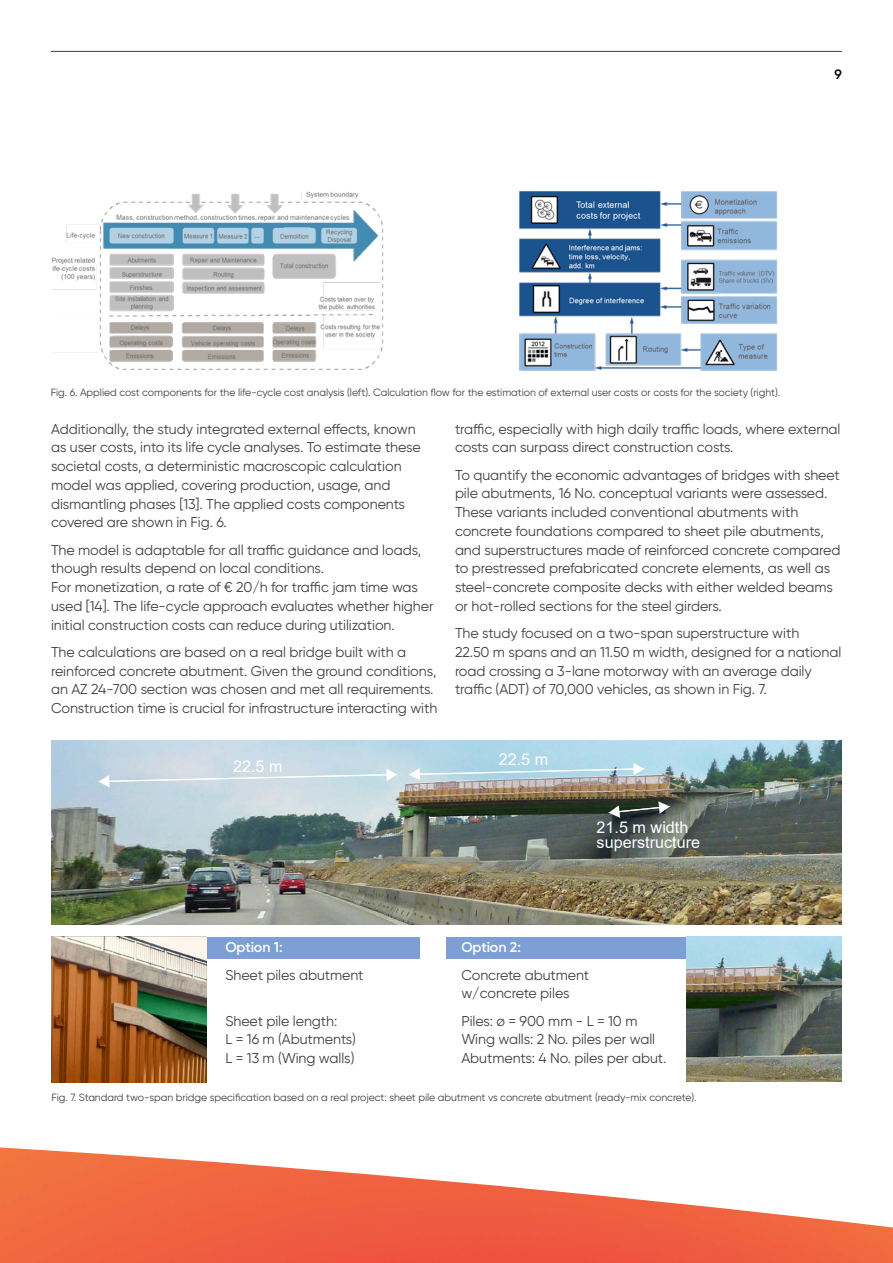
<style>
.page{position:relative;width:893px;height:1263px;background:#fff}
.page>*{position:absolute;margin:0;border:0;box-sizing:border-box;transform-origin:0 0}
.t1{font:16.2px/15px "Arial";color:#fff}
.t2{font:14.25px/18.8px "Gilroy";letter-spacing:-.005em;color:#414042}
.t3{font:600 14.25px "Gilroy";letter-spacing:-.005em;color:#fff}
.t4{font:600 13.5px "Gilroy";color:#000}
.t5{font:10.5px "Gilroy";letter-spacing:-.005em;color:#414042}
</style>
<div class="page">
<hr style="left:51px;top:51px;width:791px;height:1px;background:#414042">
<div style="left:206px;top:937px;width:214px;height:22px;background:#7d9fd3"></div>
<div style="left:446px;top:937px;width:242px;height:22px;background:#7d9fd3"></div>
<img style="left:0;top:1147px;width:893px;height:116px">
<img style="left:52px;top:191px;width:332px;height:178px">
<img style="left:519px;top:191px;width:259px;height:180px">
<img style="left:51px;top:937px;width:155px;height:145px">
<img style="left:687px;top:937px;width:155px;height:144px">
<img style="left:51px;top:741px;width:791px;height:183px">
<svg style="left:99px;top:768px;width:298px;height:19px;background:#cedde6"></svg>
<svg style="left:409px;top:763px;width:235px;height:17px;background:#b9d6e3"></svg>
<svg style="left:609px;top:801px;width:61px;height:17px"></svg>
<p class="t4" style="left:835px;top:66px;width:9px">9</p>
<p class="t5" style="left:51px;top:385px;width:731px">Fig. 6. Applied cost components for the life-cycle cost analysis (left). Calculation flow for the estimation of external user costs or costs for the society (right).</p>
<p class="t2" style="left:455px;top:419px;width:387px">traffic, especially with high daily traffic loads, where external costs can surpass direct construction costs.</p>
<p class="t2" style="left:455px;top:465px;width:387px">To quantify the economic advantages of bridges with sheet pile abutments, 16 No. conceptual variants were assessed.<br>These variants included conventional abutments with concrete foundations compared to sheet pile abutments, and superstructures made of reinforced concrete compared to prestressed prefabricated concrete elements, as well as steel-concrete composite decks with either welded beams or hot-rolled sections for the steel girders.</p>
<p class="t2" style="left:455px;top:624px;width:388px">The study focused on a two-span superstructure with<br>22.50 m spans and an 11.50 m width, designed for a national road crossing a 3-lane motorway with an average daily traffic (ADT) of 70,000 vehicles, as shown in Fig. 7.</p>
<p class="t2" style="left:51px;top:419px;width:371px">Additionally, the study integrated external effects, known as user costs, into its life cycle analyses. To estimate these societal costs, a deterministic macroscopic calculation model was applied, covering production, usage, and dismantling phases [13]. The applied costs components covered are shown in Fig. 6.</p>
<p class="t2" style="left:51px;top:540px;width:384px">The model is adaptable for all traffic guidance and loads, though results depend on local conditions.<br>For monetization, a rate of € 20/h for traffic jam time was used [14]. The life-cycle approach evaluates whether higher initial construction costs can reduce during utilization.</p>
<p class="t2" style="left:51px;top:642px;width:388px">The calculations are based on a real bridge built with a reinforced concrete abutment. Given the ground conditions, an AZ 24-700 section was chosen and met all requirements.<br>Construction time is crucial for infrastructure interacting with</p>
<p class="t1" style="left:233px;top:758px;width:51px">22.5 m</p>
<p class="t3" style="left:225px;top:938px;width:59px">Option 1:</p>
<p class="t2" style="left:225px;top:965px;width:140px">Sheet piles abutment</p>
<p class="t2" style="left:225px;top:1011px;width:132px">Sheet pile length:<br>L = 16 m (Abutments)<br>L = 13 m (Wing walls)</p>
<p class="t1" style="left:499px;top:752px;width:51px">22.5 m</p>
<p class="t1" style="left:597px;top:819px;width:105px">21.5 m width superstructure</p>
<p class="t3" style="left:461px;top:938px;width:61px">Option 2:</p>
<p class="t2" style="left:461px;top:965px;width:129px">Concrete abutment w/concrete piles</p>
<p class="t2" style="left:461px;top:1011px;width:207px">Piles: ø = 900 mm - L = 10 m<br>Wing walls: 2 No. piles per wall<br>Abutments: 4 No. piles per abut.</p>
<p class="t5" style="left:51px;top:1091px;width:647px">Fig. 7. Standard two-span bridge specification based on a real project: sheet pile abutment vs concrete abutment (ready-mix concrete).</p>
</div>
